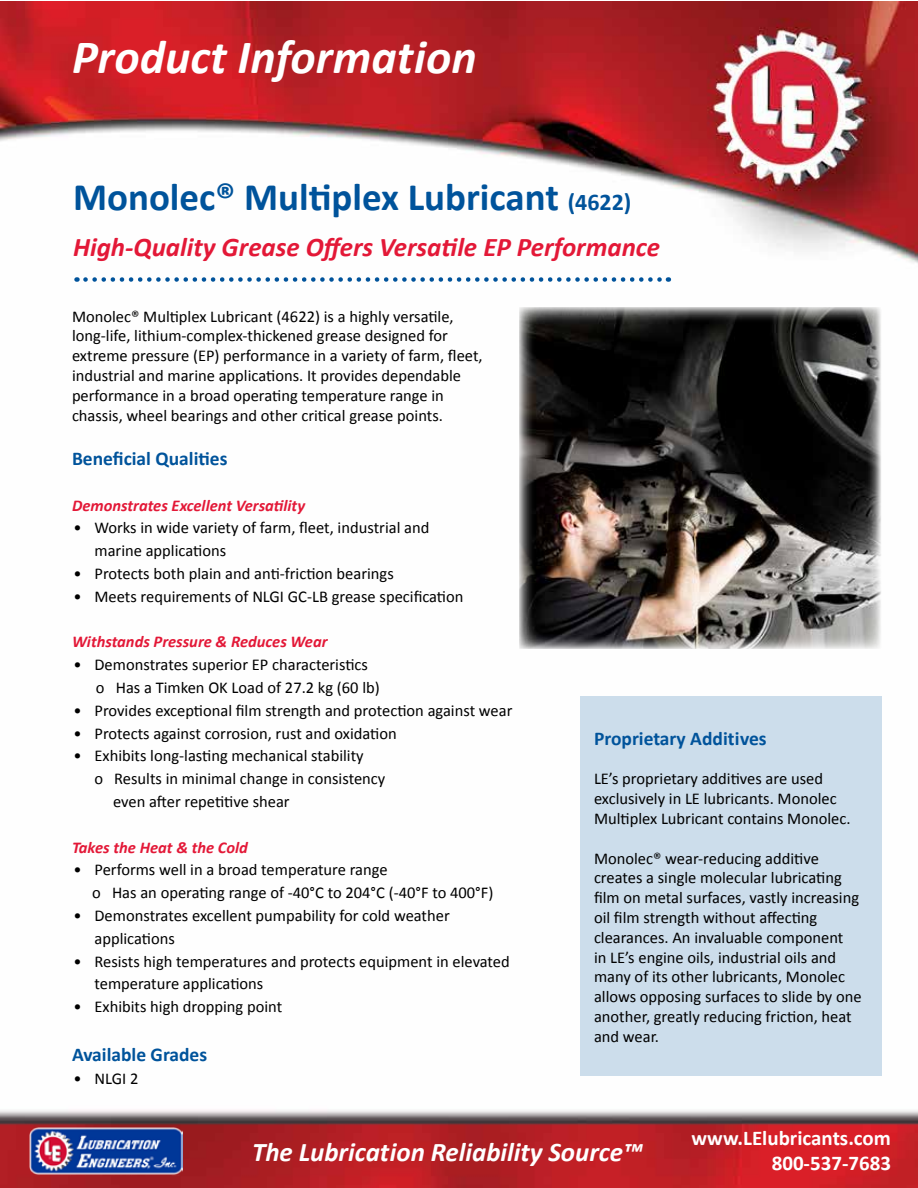
<style>
.page{position:relative;width:918px;height:1188px;background:#fff}
.page>*{position:absolute;margin:0;border:0;box-sizing:border-box;transform-origin:0 0}
.t1{font:italic 700 48px "Calibri";color:#fff}
.t2{font:700 39px "Calibri";color:#00539b}
.t3{font:italic 700 27px "Calibri";color:#e31837}
.t4{font:italic 700 27px "Calibri";color:#fff}
.t5{font:700 21px/25.2px "Calibri";color:#fff;text-align:right}
.t6{font:700 19.5px "Calibri";color:#00539b}
.t7{font:16.5px/19.8px "Calibri";color:#000}
.t8{font:italic 700 16.5px "Calibri";color:#e31837}
.s1{font-size:24px}
</style>
<div class="page">
<img style="left:1px;top:1px;width:917px;height:1187px">
<img style="left:519px;top:307px;width:362px;height:342px">
<svg style="left:85px;top:277px;width:584px;height:5px"></svg>
<div style="left:580px;top:696px;width:302px;height:380px;background:#ccddeb"></div>
<img style="left:28px;top:1125px;width:154px;height:50px">
<h1 class="t1" style="left:72px;top:27px;width:406px">Product Information</h1>
<h2 class="t2" style="left:73px;top:172px;width:560px">Monolec® Multiplex Lubricant <span class="s1">(4622)</span></h2>
<h3 class="t3" style="left:73px;top:230px;width:589px">High-Quality Grease Offers Versatile EP Performance</h3>
<p class="t7" style="left:72px;top:306px;width:412px">Monolec® Multiplex Lubricant (4622) is a highly versatile, long-life, lithium-complex-thickened grease designed for extreme pressure (EP) performance in a variety of farm, fleet, industrial and marine applications. It provides dependable performance in a broad operating temperature range in chassis, wheel bearings and other critical grease points.</p>
<p class="t6" style="left:72px;top:446px;width:157px">Beneficial Qualities</p>
<p class="t8" style="left:72px;top:495px;width:235px">Demonstrates Excellent Versatility</p>
<p class="t7" style="left:95px;top:517px;width:336px;line-height:22.8px;text-indent:-21px">• Works in wide variety of farm, fleet, industrial and marine applications</p>
<p class="t7" style="left:74px;top:564px;width:322px">• Protects both plain and anti-friction bearings</p>
<p class="t7" style="left:74px;top:586px;width:392px">• Meets requirements of NLGI GC-LB grease specification</p>
<p class="t8" style="left:72px;top:631px;width:257px">Withstands Pressure &amp; Reduces Wear</p>
<p class="t7" style="left:96px;top:653px;width:285px;line-height:22.8px;text-indent:-22px">• Demonstrates superior EP characteristics o Has a Timken OK Load of 27.2 kg (60 lb)</p>
<p class="t7" style="left:74px;top:700px;width:440px">• Provides exceptional film strength and protection against wear</p>
<p class="t7" style="left:74px;top:723px;width:325px">• Protects against corrosion, rust and oxidation</p>
<p class="t7" style="left:74px;top:746px;width:292px">• Exhibits long-lasting mechanical stability</p>
<p class="t7" style="left:94px;top:769px;width:292px">o Results in minimal change in consistency</p>
<p class="t7" style="left:113px;top:792px;width:178px">even after repetitive shear</p>
<p class="t8" style="left:72px;top:837px;width:178px">Takes the Heat &amp; the Cold</p>
<p class="t7" style="left:92px;top:859px;width:403px;line-height:22.8px;text-indent:-19px">• Performs well in a broad temperature range<br>o Has an operating range of -40°C to 204°C (-40°F to 400°F)</p>
<p class="t7" style="left:95px;top:904px;width:357px;line-height:22.8px;text-indent:-21px">• Demonstrates excellent pumpability for cold weather applications</p>
<p class="t7" style="left:95px;top:950px;width:417px;line-height:22.8px;text-indent:-21px">• Resists high temperatures and protects equipment in elevated temperature applications</p>
<p class="t7" style="left:74px;top:997px;width:210px">• Exhibits high dropping point</p>
<p class="t6" style="left:72px;top:1042px;width:137px">Available Grades</p>
<p class="t7" style="left:74px;top:1069px;width:66px">• NLGI 2</p>
<p class="t6" style="left:594px;top:726px;width:174px">Proprietary Additives</p>
<p class="t7" style="left:594px;top:769px;width:258px">LE’s proprietary additives are used exclusively in LE lubricants. Monolec<br>Multiplex Lubricant contains Monolec.</p>
<p class="t7" style="left:594px;top:848px;width:269px">Monolec® wear-reducing additive creates a single molecular lubricating film on metal surfaces, vastly increasing oil film strength without affecting clearances. An invaluable component<br>in LE’s engine oils, industrial oils and many of its other lubricants, Monolec allows opposing surfaces to slide by one another, greatly reducing friction, heat and wear.</p>
<h3 class="t4" style="left:252px;top:1135px;width:392px">The Lubrication Reliability Source™</h3>
<p class="t5" style="left:692px;top:1125px;width:201px">www.LElubricants.com<br>800-537-7683</p>
</div>
